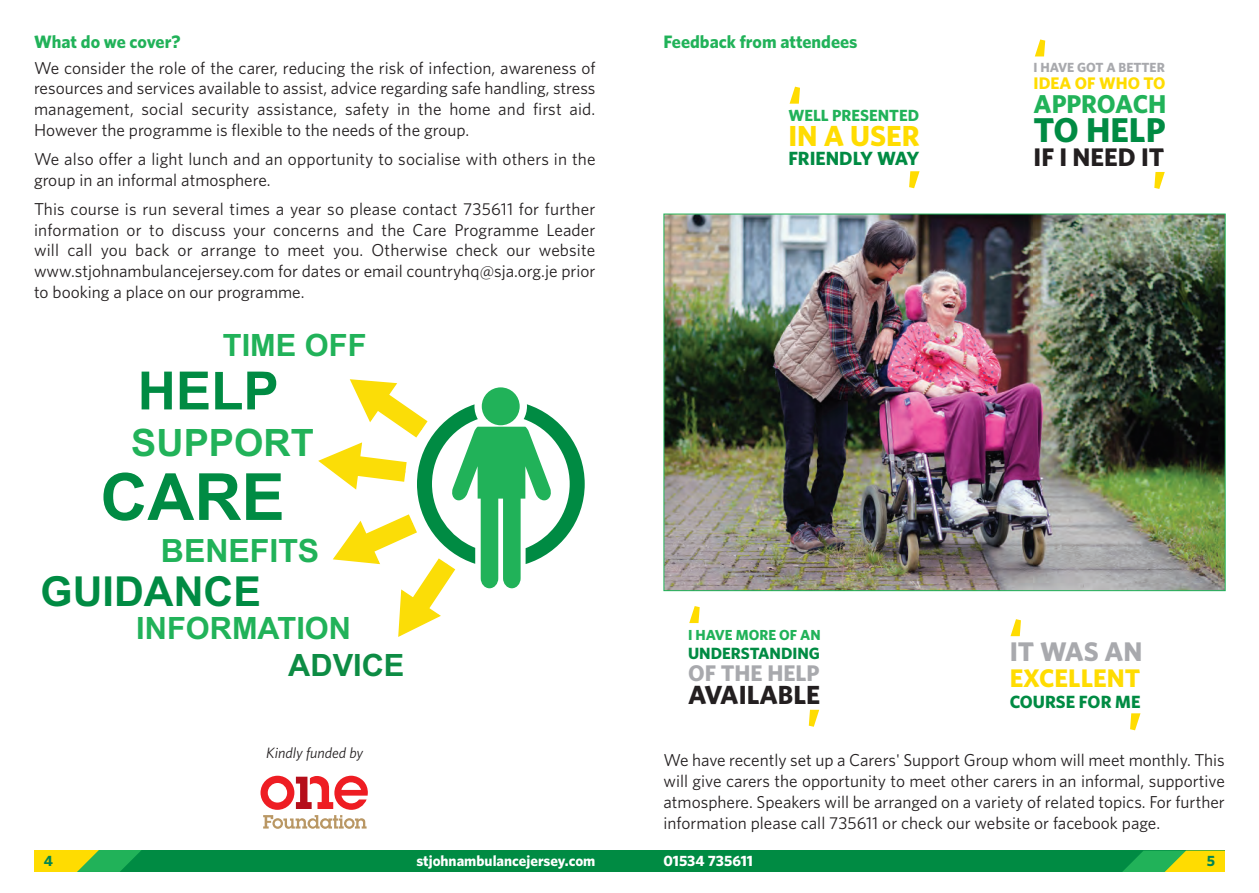
<style>
.page{position:relative;width:1259px;height:893px;background:#fff}
.page>*{position:absolute;margin:0;border:0;box-sizing:border-box;transform-origin:0 0}
.t1{font:700 65.1px "Arial";color:#008b43}
.t2{font:700 54px "Whitney";color:#ffdc01}
.t3{font:700 52.8px "Arial";color:#008b43}
.t4{font:700 41.4px "Arial";color:#008b43}
.t5{font:700 37.65px "Arial";color:#21b259}
.t6{font:700 34.5px "Whitney";color:#008b43}
.t7{font:700 32.1px "Arial";color:#21b259}
.t8{font:700 30.75px "Arial";color:#21b259}
.t9{font:700 30.75px "Arial";color:#0d8c44}
.t10{font:700 29.1px "Whitney";color:#ffdc01}
.t11{font:700 27px "Whitney";color:#a8a9ad}
.t12{font:700 26.25px "Whitney";color:#231f20}
.t13{font:700 25.8px "Whitney";color:#21b259}
.t14{font:700 25.5px "Whitney";color:#ffdc01}
.t15{font:700 25.5px "Whitney";color:#231f20}
.t16{font:700 22.65px "Whitney";color:#a8a9ad}
.t17{font:700 19.2px "Whitney";color:#008b43}
.t18{font:700 18px "Whitney";color:#21b259}
.t19{font:700 17.7px "Whitney";color:#008b43}
.t20{font:17.25px/20.7px "Whitney";color:#231f20;text-align:justify}
.t21{font:700 16.8px "Whitney";color:#ffdc01}
.t22{font:700 16.35px "Whitney";color:#008b43}
.t23{font:700 16.2px "Whitney";color:#21b259}
.t24{font:700 15px "Whitney";color:#fff}
.t25{font:italic 15px "Whitney";color:#231f20}
.t26{font:700 15px "Whitney";color:#008553}
.t27{font:700 14.55px "Whitney";color:#21b259}
.t28{font:700 13.35px "Whitney";color:#a8a9ad}
</style>
<div class="page">
<img style="left:665px;top:216px;width:558px;height:373px">
<svg style="left:318px;top:379px;width:267px;height:258px"></svg>
<div style="left:36px;top:850px;width:610px;height:22px;background:#008b43"></div>
<svg style="left:34px;top:850px;width:107px;height:22px;background:#8dc32a"></svg>
<div style="left:642px;top:851px;width:583px;height:21px;background:#008b43"></div>
<svg style="left:1122px;top:851px;width:103px;height:21px;background:#88c22c"></svg>
<svg style="left:260px;top:776px;width:108px;height:53px"></svg>
<p class="t18" style="left:34px;top:36px;width:148px">WHAT DO WE COVER?</p>
<p class="t20" style="left:34px;top:59px;width:563px">We consider the role of the carer, reducing the risk of infection, awareness of resources and services available to assist, advice regarding safe handling, stress management, social security assistance, safety in the home and first aid.<br>However the programme is flexible to the needs of the group.</p>
<p class="t20" style="left:34px;top:150px;width:563px">We also offer a light lunch and an opportunity to socialise with others in the group in an informal atmosphere.</p>
<p class="t20" style="left:34px;top:200px;width:563px">This course is run several times a year so please contact 735611 for further information or to discuss your concerns and the Care Programme Leader will call you back or arrange to meet you. Otherwise check our website www.stjohnambulancejersey.com for dates or email countryhq@sja.org.je prior to booking a place on our programme.</p>
<h3 class="t8" style="left:223px;top:325px;width:145px">TIME OFF</h3>
<h3 class="t3" style="left:138px;top:356px;width:142px">HELP</h3>
<h3 class="t5" style="left:131px;top:418px;width:184px">SUPPORT</h3>
<h1 class="t1" style="left:100px;top:454px;width:186px">CARE</h1>
<h3 class="t7" style="left:161px;top:529px;width:160px">BENEFITS</h3>
<h3 class="t4" style="left:40px;top:564px;width:222px">GUIDANCE</h3>
<h3 class="t8" style="left:136px;top:608px;width:216px">INFORMATION</h3>
<h3 class="t9" style="left:288px;top:644px;width:118px">ADVICE</h3>
<p class="t25" style="left:266px;top:748px;width:99px">Kindly funded by</p>
<p class="t18" style="left:663px;top:36px;width:196px">FEEDBACK FROM ATTENDEES</p>
<h2 class="t2" style="left:788px;top:87px;width:15px">‘</h2>
<p class="t23" style="left:788px;top:110px;width:132px">WELL PRESENTED</p>
<h3 class="t10" style="left:788px;top:126px;width:133px">IN A USER</h3>
<p class="t17" style="left:788px;top:152px;width:132px">FRIENDLY WAY</p>
<h2 class="t2" style="left:920px;top:188px;width:15px;rotate:-180deg">‘</h2>
<h2 class="t2" style="left:1033px;top:40px;width:15px">‘</h2>
<p class="t28" style="left:1033px;top:63px;width:133px">I HAVE GOT A BETTER</p>
<p class="t21" style="left:1033px;top:78px;width:133px">IDEA OF WHO TO</p>
<h3 class="t13" style="left:1033px;top:95px;width:134px">APPROACH</h3>
<h3 class="t6" style="left:1033px;top:119px;width:133px">TO HELP</h3>
<h3 class="t15" style="left:1033px;top:148px;width:132px">IF I NEED IT</h3>
<h2 class="t2" style="left:1166px;top:188px;width:15px;rotate:-180deg">‘</h2>
<h2 class="t2" style="left:688px;top:606px;width:15px">‘</h2>
<p class="t27" style="left:688px;top:630px;width:134px">I HAVE MORE OF AN</p>
<p class="t22" style="left:688px;top:647px;width:134px">UNDERSTANDING</p>
<h3 class="t16" style="left:688px;top:665px;width:133px">OF THE HELP</h3>
<h3 class="t12" style="left:688px;top:686px;width:134px">AVAILABLE</h3>
<h2 class="t2" style="left:820px;top:726px;width:15px;rotate:-180deg">‘</h2>
<h2 class="t2" style="left:1009px;top:620px;width:15px">‘</h2>
<h3 class="t11" style="left:1009px;top:642px;width:134px">IT WAS AN</h3>
<h3 class="t14" style="left:1009px;top:670px;width:132px">EXCELLENT</h3>
<p class="t19" style="left:1009px;top:696px;width:132px">COURSE FOR ME</p>
<h2 class="t2" style="left:1141px;top:730px;width:15px;rotate:-180deg">‘</h2>
<p class="t20" style="left:663px;top:752px;width:563px">We have recently set up a Carers' Support Group whom will meet monthly. This will give carers the opportunity to meet other carers in an informal, supportive atmosphere. Speakers will be arranged on a variety of related topics. For further information please call 735611 or check our website or facebook page.</p>
<p class="t26" style="left:44px;top:855px;width:11px">4</p>
<p class="t24" style="left:416px;top:855px;width:180px">STJOHNAMBULANCEJERSEY.COM</p>
<p class="t24" style="left:663px;top:855px;width:91px">01534 735611</p>
<p class="t26" style="left:1207px;top:855px;width:10px">5</p>
</div>
